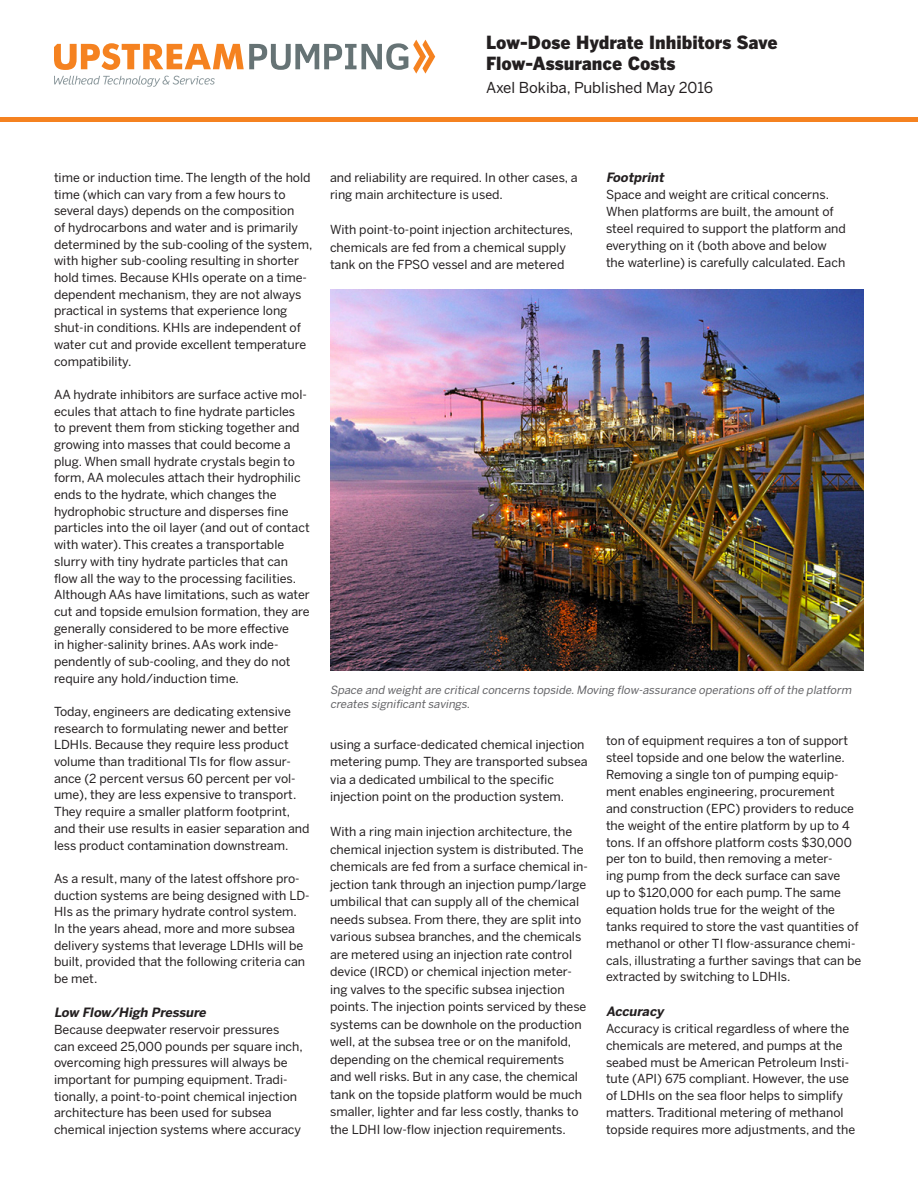
<style>
.page{position:relative;width:918px;height:1188px;background:#fff}
.page>*{position:absolute;margin:0;border:0;box-sizing:border-box;transform-origin:0 0}
.t1{font:900 18px/21.6px "Benton Gothic";color:#231f20}
.t2{font:15px "Benton Sans";color:#231f20}
.subheads{font:italic 700 12.75px "Benton Sans";color:#231f20}
.text{font:12.3px/16.6px "Benton Sans";color:#231f20}
.t3{font:italic 11.25px/13.5px "Benton Sans";color:#636366}
</style>
<div class="page">
<div style="left:0;top:117px;width:918px;height:5px;background:#f58220"></div>
<svg style="left:54px;top:40px;width:381px;height:47px"></svg>
<img style="left:330px;top:290px;width:534px;height:381px">
<h1 class="t1" style="left:486px;top:31px;width:293px">Low-Dose Hydrate Inhibitors Save<br>Flow-Assurance Costs</h1>
<p class="t2" style="left:486px;top:78px;width:229px">Axel Bokiba, Published May 2016</p>
<p class="text" style="left:54px;top:169px;width:260px">time or induction time. The length of the hold time (which can vary from a few hours to several days) depends on the composition<br>of hydrocarbons and water and is primarily determined by the sub-cooling of the system, with higher sub-cooling resulting in shorter hold times. Because KHIs operate on a time&shy;dependent mechanism, they are not always practical in systems that experience long shut-in conditions. KHIs are independent of water cut and provide excellent temperature compatibility.</p>
<p class="text" style="left:54px;top:386px;width:257px">AA hydrate inhibitors are surface active mol&shy;ecules that attach to fine hydrate particles to prevent them from sticking together and growing into masses that could become a plug. When small hydrate crystals begin to form, AA molecules attach their hydrophilic ends to the hydrate, which changes the hydrophobic structure and disperses fine particles into the oil layer (and out of contact with water). This creates a transportable slurry with tiny hydrate particles that can flow all the way to the processing facilities.<br>Although AAs have limitations, such as water cut and topside emulsion formation, they are generally considered to be more effective<br>in higher-salinity brines. AAs work inde&shy;pendently of sub-cooling, and they do not require any hold/induction time.</p>
<p class="text" style="left:54px;top:703px;width:257px">Today, engineers are dedicating extensive research to formulating newer and better LDHIs. Because they require less product volume than traditional TIs for flow assur&shy;ance (2 percent versus 60 percent per vol&shy;ume), they are less expensive to transport.<br>They require a smaller platform footprint, and their use results in easier separation and less product contamination downstream.</p>
<p class="text" style="left:54px;top:870px;width:257px">As a result, many of the latest offshore pro&shy;duction systems are being designed with LD-HIs as the primary hydrate control system.<br>In the years ahead, more and more subsea delivery systems that leverage LDHIs will be built, provided that the following criteria can be met.</p>
<p class="subheads" style="left:54px;top:1005px;width:156px">Low Flow/Hig h Pressure</p>
<p class="text" style="left:54px;top:1021px;width:250px">Because deepwater reservoir pressures can exceed 25,000 pounds per square inch, overcoming high pressures will always be important for pumping equipment. Tradi&shy;tionally, a point-to-point chemical injection architecture has been used for subsea chemical injection systems where accuracy</p>
<p class="text" style="left:330px;top:169px;width:249px;line-height:17.5px">and reliability are required. In other cases, a ring main architecture is used.</p>
<p class="text" style="left:330px;top:221px;width:245px;line-height:17.5px">With point-to-point injection architectures, chemicals are fed from a chemical supply tank on the FPSO vessel and are metered</p>
<p class="subheads" style="left:606px;top:170px;width:62px">Footprint</p>
<p class="text" style="left:606px;top:186px;width:241px">Space and weight are critical concerns.<br>When platforms are built, the amount of steel required to support the platform and everything on it (both above and below the waterline) is carefully calculated. Each</p>
<p class="t3" style="left:330px;top:683px;width:525px">Space and weightare criticalconcerns topside.Moving flow-assurance operations off ofthe platform creates significantsavings.</p>
<p class="text" style="left:330px;top:736px;width:259px;line-height:17.5px">using a surface-dedicated chemical injection metering pump. They are transported subsea via a dedicated umbilical to the specific injection point on the production system.</p>
<p class="text" style="left:330px;top:823px;width:260px;line-height:17.5px">With a ring main injection architecture, the chemical injection system is distributed. The chemicals are fed from a surface chemical in&shy;jection tank through an injection pump/large umbilical that can supply all of the chemical needs subsea. From there, they are split into various subsea branches, and the chemicals are metered using an injection rate control device (IRCD) or chemical injection meter&shy;ing valves to the specific subsea injection points. The injection points serviced by these systems can be downhole on the production well, at the subsea tree or on the manifold, depending on the chemical requirements and well risks. But in any case, the chemical tank on the topside platform would be much smaller, lighter and far less costly, thanks to the LDHI low-flow injection requirements.</p>
<p class="text" style="left:606px;top:732px;width:257px">ton of equipment requires a ton of support steel topside and one below the waterline.<br>Removing a single ton of pumping equip&shy;ment enables engineering, procurement<br>and construction (EPC) providers to reduce the weight of the entire platform by up to 4 tons. If an offshore platform costs $30,000 per ton to build, then removing a meter-<br>ing pump from the deck surface can save<br>up to $120,000 for each pump. The same equation holds true for the weight of the tanks required to store the vast quantities of methanol or other TI flow-assurance chemi&shy;cals, illustrating a further savings that can be extracted by switching to LDHIs.</p>
<p class="subheads" style="left:606px;top:1004px;width:59px">Accuracy</p>
<p class="text" style="left:606px;top:1020px;width:251px">Accuracy is critical regardless of where the chemicals are metered, and pumps at the seabed must be American Petroleum Insti&shy;tute (API) 675 compliant. However, the use of LDHIs on the sea floor helps to simplify matters. Traditional metering of methanol topside requires more adjustments, and the</p>
</div>
